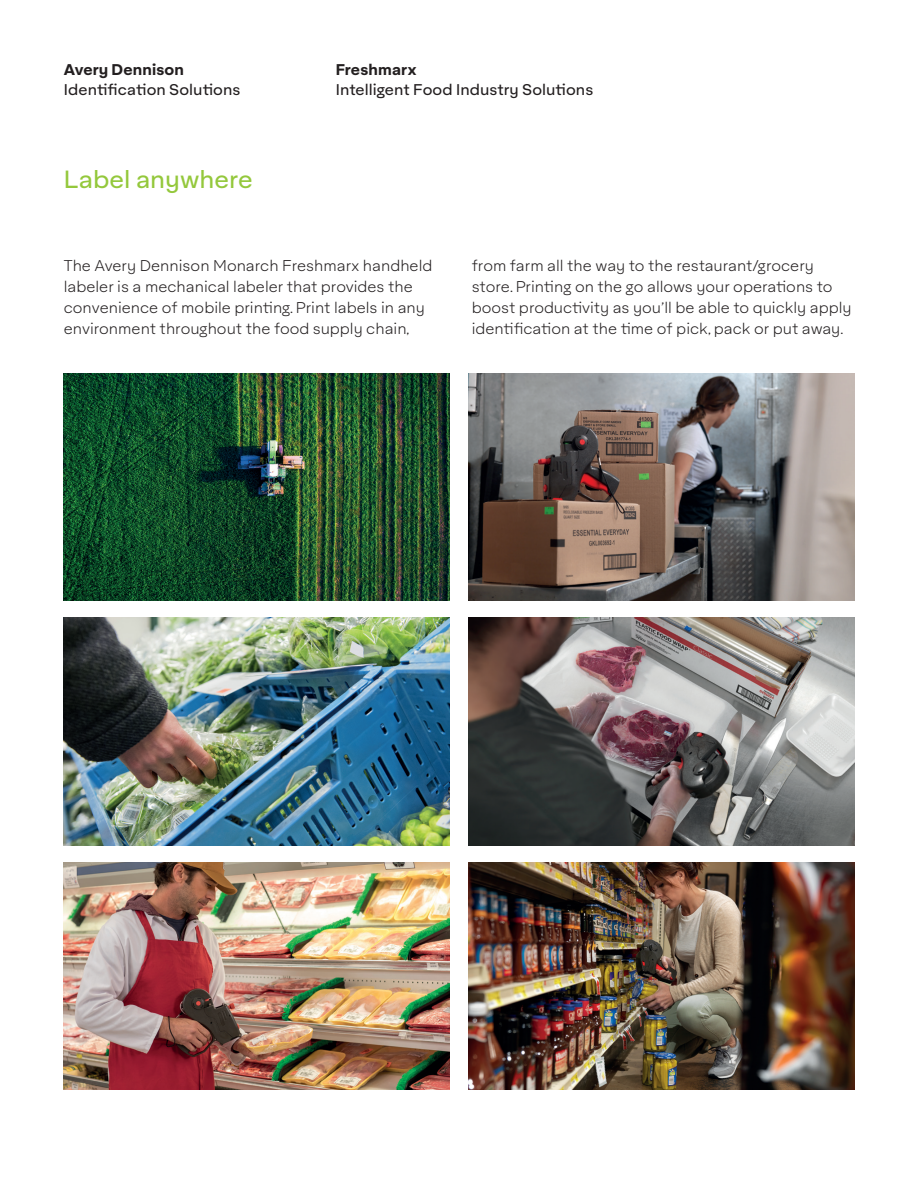
<style>
.page{position:relative;width:918px;height:1188px;background:#fff}
.page>*{position:absolute;margin:0;border:0;box-sizing:border-box;transform-origin:0 0}
.t1{font:24px "Aktifo A";color:#94c83c}
.t2{font:300 15px/21px "Aktifo A";color:#231f20}
.t3{font:15px "Aktifo A";letter-spacing:.005em;color:#231f20}
.t4{font:700 15px "Aktifo A";letter-spacing:.01em;color:#231f20}
</style>
<div class="page">
<img style="left:64px;top:862px;width:385px;height:228px">
<img style="left:64px;top:373px;width:385px;height:228px">
<img style="left:64px;top:618px;width:385px;height:227px">
<img style="left:469px;top:373px;width:385px;height:228px">
<img style="left:469px;top:618px;width:385px;height:227px">
<img style="left:469px;top:862px;width:385px;height:228px">
<p class="t4" style="left:64px;top:59px;width:122px">Avery Dennison</p>
<p class="t3" style="left:64px;top:80px;width:178px">Identification Solutions</p>
<h1 class="t1" style="left:64px;top:164px;width:191px">Label anywhere</h1>
<p class="t4" style="left:336px;top:59px;width:82px">Freshmarx</p>
<p class="t3" style="left:336px;top:80px;width:259px">Intelligent Food Industry Solutions</p>
<p class="t2" style="left:64px;top:255px;width:370px">The Avery Dennison Monarch Freshmarx handheld labeler is a mechanical labeler that provides the convenience of mobile printing. Print labels in any environment throughout the food supply chain,</p>
<p class="t2" style="left:472px;top:255px;width:381px">from farm all the way to the restaurant/grocery store. Printing on the go allows your operations to boost productivity as you’ll be able to quickly apply identification at the time of pick, pack or put away.</p>
</div>
